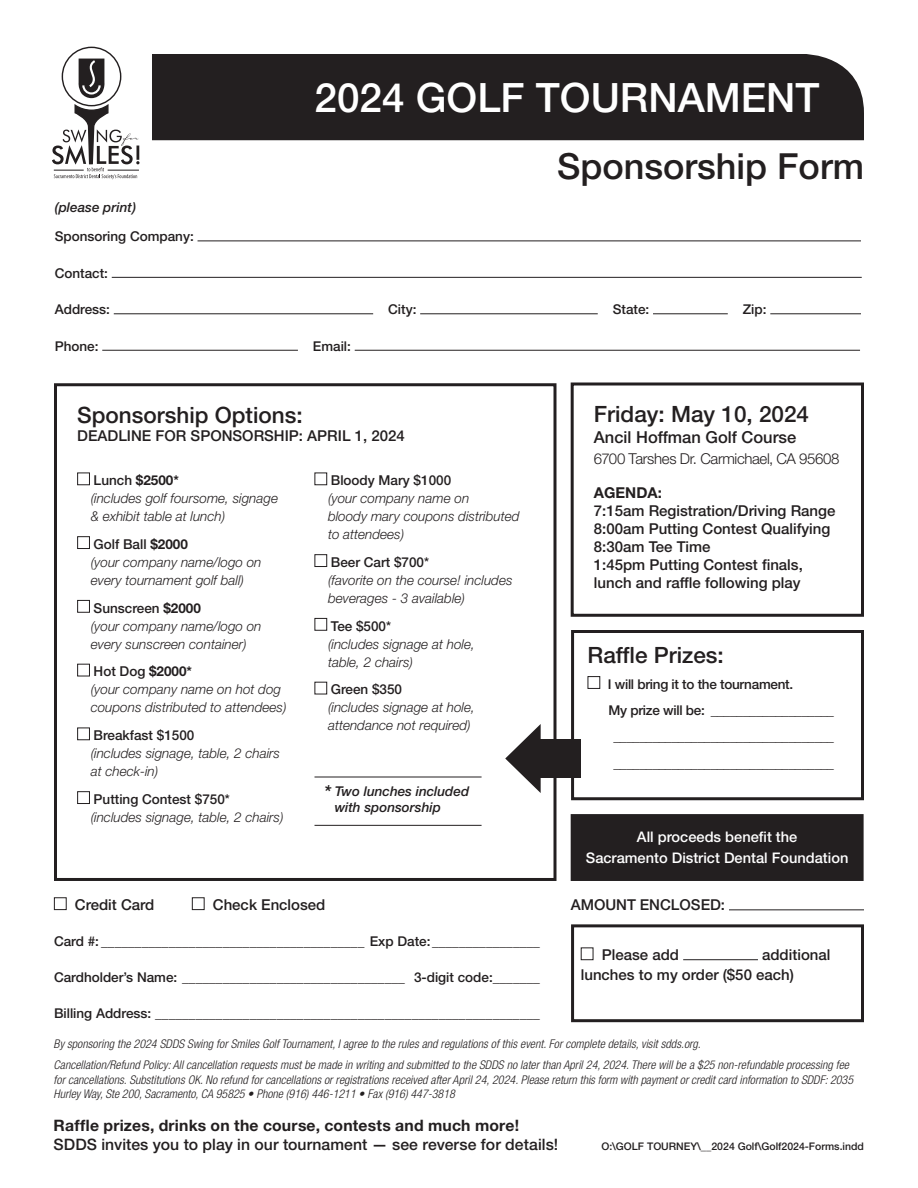
<style>
.page{position:relative;width:918px;height:1188px;background:#fff}
.page>*{position:absolute;margin:0;border:0;box-sizing:border-box;transform-origin:0 0}
.t1{font:500 40.5px "Helvetica Neue LT Std";color:#fff}
.t2{font:500 36px "Helvetica Neue LT Std";color:#231f20}
.t3{font:500 22.5px "Helvetica Neue LT Std";color:#231f20}
.t4{font:500 16.5px "Helvetica Neue LT Std";color:#231f20}
.t5{font:500 15.75px/18.9px "Helvetica Neue LT Std";letter-spacing:.005em;color:#231f20}
.t6{font:500 15px/19.5px "Helvetica Neue LT Std";color:#231f20}
.t7{font:300 15px "Helvetica Neue LT Std";letter-spacing:-.02em;color:#231f20}
.t8{font:700 15px "Helvetica Neue LT Std";color:#231f20}
.t9{font:500 14.7px/21px "Helvetica Neue LT Std";color:#fff;text-align:center}
.t10{font:italic 300 13.65px/18px "Helvetica Neue LT Std";color:#231f20}
.t11{font:500 13.5px "Helvetica Neue LT Std";color:#231f20}
.t12{font:500 13.5px "Helvetica Neue LT Std";letter-spacing:-.02em;color:#231f20}
.t13{font:italic 500 13.5px/16.2px "Helvetica Neue LT Std";color:#231f20}
.t14{font:italic 300 condensed 12px/14.4px "Helvetica Neue LT Std";letter-spacing:.005em;color:#231f20}
.t15{font:500 10.5px "Helvetica Neue LT Std";color:#231f20}
.s1{font-weight:500;font-style:normal}
.s2{font-weight:700;font-style:normal}
.s3{font-size:19.5px}
.s4{font-weight:700}
</style>
<div class="page">
<div style="left:152px;top:54px;width:712px;height:86px;background:#231f20"></div>
<hr style="left:198px;top:241px;width:663px;height:1px;background:#231f20">
<hr style="left:112px;top:277px;width:750px;height:1px;background:#231f20">
<hr style="left:114px;top:313px;width:259px;height:1px;background:#231f20">
<hr style="left:420px;top:313px;width:178px;height:1px;background:#231f20">
<hr style="left:653px;top:313px;width:75px;height:1px;background:#231f20">
<hr style="left:770px;top:313px;width:91px;height:1px;background:#231f20">
<hr style="left:102px;top:350px;width:196px;height:1px;background:#231f20">
<hr style="left:355px;top:350px;width:505px;height:1px;background:#231f20">
<div style="left:54px;top:897px;width:13px;height:13px;border:1px solid #231f20"></div>
<div style="left:192px;top:897px;width:13px;height:13px;border:1px solid #231f20"></div>
<div style="left:581px;top:947px;width:12px;height:13px;border:1px solid #231f20"></div>
<hr style="left:683px;top:959px;width:75px;height:1px;background:#231f20">
<div style="left:571px;top:924px;width:293px;height:98px;border:3px solid #231f20"></div>
<hr style="left:729px;top:909px;width:135px;height:1px;background:#231f20">
<div style="left:54px;top:383px;width:502px;height:498px;border:3px solid #231f20"></div>
<div style="left:571px;top:382px;width:293px;height:235px;border:3px solid #231f20"></div>
<div style="left:588px;top:676px;width:12px;height:13px;border:1px solid #231f20"></div>
<div style="left:571px;top:630px;width:293px;height:170px;border:3px solid #231f20"></div>
<svg style="left:505px;top:724px;width:36px;height:69px"></svg>
<div style="left:538px;top:739px;width:43px;height:39px;background:#231f20"></div>
<div style="left:572px;top:816px;width:290px;height:63px;background:#231f20"></div>
<div style="left:571px;top:814px;width:293px;height:67px;border:3px solid #231f20"></div>
<svg style="left:62px;top:47px;width:59px;height:59px"></svg>
<svg style="left:52px;top:59px;width:87px;height:120px"></svg>
<hr style="left:108px;top:170px;width:31px;height:1px;background:#231f20">
<hr style="left:54px;top:170px;width:30px;height:1px;background:#231f20">
<div style="left:77px;top:473px;width:13px;height:12px;border:1px solid #231f20"></div>
<div style="left:77px;top:536px;width:13px;height:13px;border:1px solid #231f20"></div>
<div style="left:77px;top:600px;width:13px;height:13px;border:1px solid #231f20"></div>
<div style="left:77px;top:664px;width:13px;height:12px;border:1px solid #231f20"></div>
<div style="left:77px;top:728px;width:13px;height:12px;border:1px solid #231f20"></div>
<div style="left:77px;top:791px;width:13px;height:13px;border:1px solid #231f20"></div>
<div style="left:315px;top:473px;width:12px;height:12px;border:1px solid #231f20"></div>
<div style="left:315px;top:554px;width:12px;height:13px;border:1px solid #231f20"></div>
<div style="left:315px;top:618px;width:12px;height:13px;border:1px solid #231f20"></div>
<div style="left:315px;top:682px;width:12px;height:12px;border:1px solid #231f20"></div>
<hr style="left:315px;top:777px;width:167px;height:1px;background:#231f20">
<hr style="left:315px;top:825px;width:167px;height:1px;background:#231f20">
<p class="t1" style="left:315px;top:73px;width:506px">2024 GOLF TOURNAMENT</p>
<p class="t2" style="left:557px;top:145px;width:308px">Sponsorship Form</p>
<p class="t13" style="left:55px;top:199px;width:83px">(please print)</p>
<p class="t11" style="left:55px;top:228px;width:141px">Sponsoring Company:</p>
<p class="t11" style="left:55px;top:265px;width:55px">Contact:</p>
<p class="t11" style="left:55px;top:301px;width:57px">Address:</p>
<p class="t11" style="left:388px;top:301px;width:30px">City:</p>
<p class="t11" style="left:613px;top:301px;width:38px">State:</p>
<p class="t11" style="left:743px;top:301px;width:25px">Zip:</p>
<p class="t11" style="left:55px;top:338px;width:45px">Phone:</p>
<p class="t11" style="left:313px;top:338px;width:40px">Email:</p>
<p class="t3" style="left:77px;top:401px;width:227px">Sponsorship Options:</p>
<p class="t6" style="left:77px;top:425px;width:329px">DEADLINE FOR SPONSORSHIP: APRIL 1, 2024</p>
<p class="t10" style="left:91px;top:471px;width:189px"><span class="s1">Lunch</span> <span class="s2">$2500*<br></span>(includes golf foursome, signage &amp; exhibit table at lunch)</p>
<p class="t10" style="left:91px;top:535px;width:172px"><span class="s1">Golf Ball</span> <span class="s2">$2000<br></span>(your company name/logo on every tournament golf ball)</p>
<p class="t10" style="left:91px;top:599px;width:172px"><span class="s1">Sunscreen</span> <span class="s2">$2000<br></span>(your company name/logo on every sunscreen container)</p>
<p class="t10" style="left:91px;top:662px;width:197px"><span class="s1">Hot Dog</span> <span class="s2">$2000*<br></span>(your company name on hot dog coupons distributed to attendees)</p>
<p class="t10" style="left:91px;top:726px;width:191px"><span class="s1">Breakfast $1500<br></span>(includes signage, table, 2 chairs at check-in)</p>
<p class="t10" style="left:91px;top:790px;width:194px"><span class="s1">Putting Contest $750*<br></span>(includes signage, table, 2 chairs)</p>
<p class="t10" style="left:328px;top:471px;width:193px"><span class="s1">Bloody Mary $1000<br></span>(your company name on<br>bloody mary coupons distributed to attendees)</p>
<p class="t10" style="left:328px;top:553px;width:186px"><span class="s1">Beer Cart $700*<br></span>(favorite on the course! includes beverages - 3 available)</p>
<p class="t10" style="left:328px;top:617px;width:148px"><span class="s1">Tee $500*<br></span>(includes signage at hole, table, 2 chairs)</p>
<p class="t10" style="left:328px;top:680px;width:148px"><span class="s1">Green $350<br></span>(includes signage at hole, attendance not required)</p>
<p class="t13" style="left:335px;top:783px;width:136px;text-indent:-11px"><span class="s3">*</span> Two lunches included with sponsorship</p>
<p class="t6" style="left:75px;top:895px;width:81px">Credit Card</p>
<p class="t6" style="left:213px;top:895px;width:114px">Check Enclosed</p>
<p class="t11" style="left:54px;top:933px;width:488px">Card #: _______________________________________ Exp Date:________________</p>
<p class="t11" style="left:54px;top:969px;width:487px">Cardholder’s Name: _________________________________ 3-digit code:_______</p>
<p class="t11" style="left:54px;top:1005px;width:487px">Billing Address: _________________________________________________________</p>
<p class="t3" style="left:594px;top:400px;width:217px">Friday: May 10, 2024</p>
<p class="t4" style="left:594px;top:427px;width:204px">Ancil Hoffman Golf Course</p>
<p class="t7" style="left:594px;top:449px;width:247px">6700 Tarshes Dr. Carmichael, CA 95608</p>
<p class="t8" style="left:594px;top:484px;width:70px">AGENDA:</p>
<p class="t6" style="left:594px;top:501px;width:243px">7:15am Registration/Driving Range</p>
<p class="t6" style="left:594px;top:519px;width:238px">8:00am Putting Contest Qualifying</p>
<p class="t6" style="left:594px;top:537px;width:118px">8:30am Tee Time</p>
<p class="t6" style="left:594px;top:556px;width:210px;line-height:18px">1:45pm Putting Contest finals, lunch and raffle following play</p>
<p class="t3" style="left:588px;top:641px;width:138px">Raffle Prizes:</p>
<p class="t12" style="left:608px;top:676px;width:187px">I will bring it to the tournament.</p>
<p class="t12" style="left:609px;top:702px;width:227px">My prize will be: ___________________</p>
<p class="t11" style="left:613px;top:728px;width:222px">__________________________________</p>
<p class="t11" style="left:613px;top:755px;width:222px">__________________________________</p>
<p class="t9" style="left:586px;top:826px;width:264px">All proceeds benefit the<br>Sacramento District Dental Foundation</p>
<p class="t6" style="left:571px;top:895px;width:156px">AMOUNT ENCLOSED:</p>
<p class="t6" style="left:581px;top:945px;width:251px;text-indent:181px">additional lunches to my order ($50 each)</p>
<p class="t6" style="left:602px;top:945px;width:79px">Please add</p>
<p class="t14" style="left:54px;top:1037px;width:649px">By sponsoring the 2024 SDDS Swing for Smiles Golf Tournament, I agree to the rules and regulations of this event. For complete details, visit sdds.org.</p>
<p class="t14" style="left:54px;top:1058px;width:801px">Cancellation/Refund Policy: All cancellation requests must be made in writing and submitted to the SDDS no later than April 24, 2024. There will be a $25 non-refundable processing fee for cancellations. Substitutions OK. No refund for cancellations or registrations received after April 24, 2024. Please return this form with payment or credit card information to SDDF: 2035<br>Hurley Way, Ste 200, Sacramento, CA 95825 • Phone (916) 446-1211 • Fax (916) 447-3818</p>
<p class="t5" style="left:54px;top:1116px;width:506px"><span class="s4">Raffle prizes, drinks on the course, contests and much more!<br></span>SDDS invites you to play in our tournament — see reverse for details!</p>
<p class="t15" style="left:601px;top:1140px;width:264px">O:\GOLF TOURNEY\__2024 Golf\Golf2024-Forms.indd</p>
</div>
